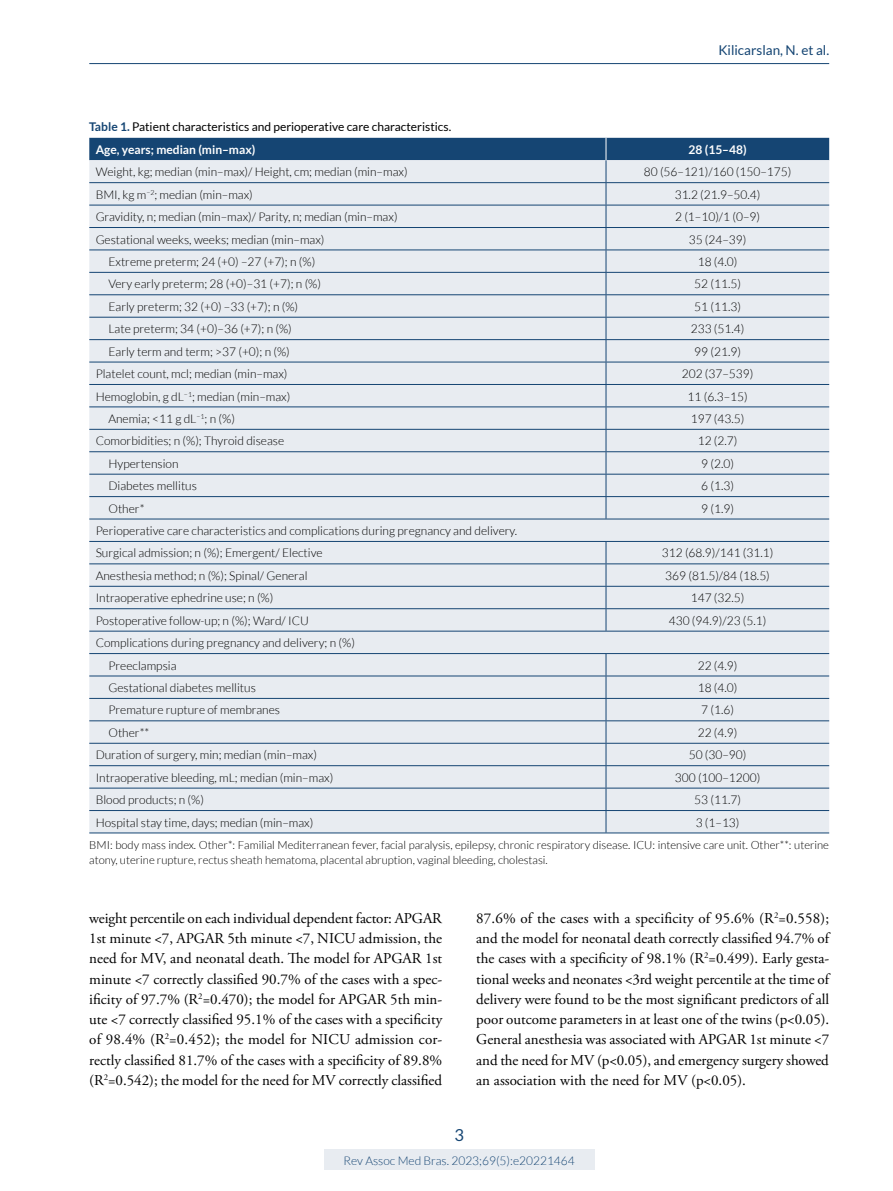
<style>
.page{position:relative;width:893px;height:1191px;background:#fff}
.page>*{position:absolute;margin:0;border:0;box-sizing:border-box;transform-origin:0 0}
.t1{font:16.5px "Lato";color:#154573}
.t2{font:15px/20.2px "Adobe Garamond Pro";color:#000;text-align:justify}
.t3{font:13.5px "Lato";color:#154573}
.t4{font:300 12px/22.4px "Lato";color:#000}
.t5{font:12px/22.4px "Lato";color:#000}
.t6{font:300 12px "Lato";color:#154573}
.t7{font:700 12px "Lato";color:#fff}
.t8{font:300 11.25px/15px "Lato";color:#000}
.s1{font-weight:700;color:#154573}
.s2{font-weight:700;color:#fff}
</style>
<div class="page">
<div style="left:324px;top:1149px;width:270px;height:21px;background:#e8ecf1"></div>
<hr style="left:89px;top:63px;width:740px;height:1px;background:#154573">
<div style="left:89px;top:519px;width:740px;height:313px;background:#e8ecf1"></div>
<hr style="left:89px;top:518px;width:517px;height:1px;background:#154573">
<hr style="left:606px;top:518px;width:223px;height:1px;background:#154573">
<hr style="left:89px;top:541px;width:517px;height:1px;background:#154573">
<hr style="left:606px;top:541px;width:223px;height:1px;background:#154573">
<hr style="left:89px;top:563px;width:517px;height:1px;background:#154573">
<hr style="left:606px;top:563px;width:223px;height:1px;background:#154573">
<hr style="left:89px;top:586px;width:517px;height:1px;background:#154573">
<hr style="left:606px;top:586px;width:223px;height:1px;background:#154573">
<hr style="left:89px;top:608px;width:517px;height:1px;background:#154573">
<hr style="left:606px;top:608px;width:223px;height:1px;background:#154573">
<svg style="left:606px;top:542px;width:1px;height:89px"></svg>
<hr style="left:89px;top:631px;width:517px;height:1px;background:#154573">
<hr style="left:606px;top:631px;width:223px;height:1px;background:#154573">
<hr style="left:89px;top:653px;width:517px;height:1px;background:#154573">
<hr style="left:606px;top:653px;width:223px;height:1px;background:#154573">
<hr style="left:89px;top:675px;width:517px;height:1px;background:#154573">
<hr style="left:606px;top:675px;width:223px;height:1px;background:#154573">
<hr style="left:89px;top:698px;width:517px;height:1px;background:#154573">
<hr style="left:606px;top:698px;width:223px;height:1px;background:#154573">
<hr style="left:89px;top:720px;width:517px;height:1px;background:#154573">
<hr style="left:606px;top:720px;width:223px;height:1px;background:#154573">
<hr style="left:89px;top:743px;width:517px;height:1px;background:#154573">
<hr style="left:606px;top:743px;width:223px;height:1px;background:#154573">
<hr style="left:89px;top:765px;width:517px;height:1px;background:#154573">
<hr style="left:606px;top:765px;width:223px;height:1px;background:#154573">
<hr style="left:89px;top:787px;width:517px;height:1px;background:#154573">
<hr style="left:606px;top:787px;width:223px;height:1px;background:#154573">
<hr style="left:89px;top:810px;width:517px;height:1px;background:#154573">
<hr style="left:606px;top:810px;width:223px;height:1px;background:#154573">
<svg style="left:606px;top:654px;width:1px;height:178px"></svg>
<hr style="left:89px;top:832px;width:517px;height:1px;background:#154573">
<hr style="left:606px;top:832px;width:223px;height:1px;background:#154573">
<svg style="left:89px;top:138px;width:740px;height:380px;background:#d3dbe4"></svg>
<p class="t5" style="left:96px;top:116px;width:357px;text-indent:-6px"><span class="s1">Table 1.</span> Patient characteristics and perioperative care characteristics.<br><span class="s2">Age, years; median (min–max)</span></p>
<p class="t3" style="left:718px;top:43px;width:112px">Kilicarslan, N. et al.</p>
<p class="t7" style="left:689px;top:143px;width:60px">28 (15–48)</p>
<p class="t4" style="left:96px;top:161px;width:313px">Weight, kg; median (min–max)/ Height, cm; median (min–max)</p>
<p class="t4" style="left:644px;top:161px;width:149px">80 (56–121)/160 (150–175)</p>
<p class="t4" style="left:96px;top:183px;width:159px">BMI, kg m<sup>−2</sup>; median (min–max)</p>
<p class="t4" style="left:675px;top:183px;width:87px">31.2 (21.9–50.4)</p>
<p class="t4" style="left:96px;top:206px;width:303px">Gravidity, n; median (min–max)/ Parity, n; median (min–max)</p>
<p class="t4" style="left:675px;top:206px;width:87px">2 (1–10)/1 (0–9)</p>
<p class="t4" style="left:96px;top:228px;width:230px">Gestational weeks, weeks; median (min–max)</p>
<p class="t4" style="left:689px;top:228px;width:59px">35 (24–39)</p>
<p class="t4" style="left:108px;top:250px;width:208px">Extreme preterm; 24 (+0) –27 (+7); n (%)</p>
<p class="t4" style="left:698px;top:250px;width:41px">18 (4.0)</p>
<p class="t4" style="left:108px;top:273px;width:214px">Very early preterm; 28 (+0)–31 (+7); n (%)</p>
<p class="t4" style="left:694px;top:273px;width:48px">52 (11.5)</p>
<p class="t4" style="left:108px;top:295px;width:191px">Early preterm; 32 (+0) –33 (+7); n (%)</p>
<p class="t4" style="left:694px;top:295px;width:48px">51 (11.3)</p>
<p class="t4" style="left:108px;top:318px;width:185px">Late preterm; 34 (+0)–36 (+7); n (%)</p>
<p class="t4" style="left:691px;top:318px;width:55px">233 (51.4)</p>
<p class="t4" style="left:108px;top:340px;width:183px">Early term and term; &gt;37 (+0); n (%)</p>
<p class="t4" style="left:694px;top:340px;width:48px">99 (21.9)</p>
<p class="t4" style="left:96px;top:363px;width:193px">Platelet count, mcl; median (min–max)</p>
<p class="t4" style="left:682px;top:363px;width:73px">202 (37–539)</p>
<p class="t4" style="left:96px;top:385px;width:196px">Hemoglobin, g dL<sup>−1</sup>; median (min–max)</p>
<p class="t4" style="left:687px;top:385px;width:62px">11 (6.3–15)</p>
<p class="t4" style="left:108px;top:407px;width:128px">Anemia; &lt;11 g dL<sup>−1</sup>; n (%)</p>
<p class="t4" style="left:691px;top:407px;width:55px">197 (43.5)</p>
<p class="t4" style="left:96px;top:430px;width:190px">Comorbidities; n (%); Thyroid disease</p>
<p class="t4" style="left:698px;top:430px;width:41px">12 (2.7)</p>
<p class="t4" style="left:108px;top:452px;width:72px">Hypertension</p>
<p class="t4" style="left:701px;top:452px;width:34px">9 (2.0)</p>
<p class="t4" style="left:108px;top:475px;width:90px">Diabetes mellitus</p>
<p class="t4" style="left:701px;top:475px;width:34px">6 (1.3)</p>
<p class="t4" style="left:108px;top:497px;width:38px">Other*</p>
<p class="t4" style="left:701px;top:497px;width:34px">9 (1.9)</p>
<p class="t4" style="left:96px;top:519px;width:423px">Perioperative care characteristics and complications during pregnancy and delivery.<br>Surgical admission; n (%); Emergent/ Elective</p>
<p class="t4" style="left:662px;top:542px;width:113px">312 (68.9)/141 (31.1)</p>
<p class="t4" style="left:96px;top:564px;width:213px">Anesthesia method; n (%); Spinal/ General</p>
<p class="t4" style="left:665px;top:564px;width:106px">369 (81.5)/84 (18.5)</p>
<p class="t4" style="left:96px;top:587px;width:179px">Intraoperative ephedrine use; n (%)</p>
<p class="t4" style="left:691px;top:587px;width:55px">147 (32.5)</p>
<p class="t4" style="left:96px;top:609px;width:215px">Postoperative follow-up; n (%); Ward/ ICU</p>
<p class="t4" style="left:669px;top:609px;width:99px">430 (94.9)/23 (5.1)</p>
<p class="t4" style="left:108px;top:632px;width:248px;text-indent:-13px">Complications during pregnancy and delivery; n (%)<br>Preeclampsia</p>
<p class="t4" style="left:698px;top:654px;width:41px">22 (4.9)</p>
<p class="t4" style="left:108px;top:676px;width:149px">Gestational diabetes mellitus</p>
<p class="t4" style="left:698px;top:676px;width:41px">18 (4.0)</p>
<p class="t4" style="left:108px;top:699px;width:173px">Premature rupture of membranes</p>
<p class="t4" style="left:701px;top:699px;width:34px">7 (1.6)</p>
<p class="t4" style="left:108px;top:721px;width:42px">Other**</p>
<p class="t4" style="left:698px;top:721px;width:41px">22 (4.9)</p>
<p class="t4" style="left:96px;top:744px;width:223px">Duration of surgery, min; median (min–max)</p>
<p class="t4" style="left:689px;top:744px;width:59px">50 (30–90)</p>
<p class="t4" style="left:96px;top:766px;width:239px">Intraoperative bleeding, mL; median (min–max)</p>
<p class="t4" style="left:675px;top:766px;width:87px">300 (100–1200)</p>
<p class="t4" style="left:96px;top:788px;width:110px">Blood products; n (%)</p>
<p class="t4" style="left:694px;top:788px;width:48px">53 (11.7)</p>
<p class="t4" style="left:96px;top:811px;width:219px">Hospital stay time, days; median (min–max)</p>
<p class="t4" style="left:696px;top:811px;width:45px">3 (1–13)</p>
<p class="t8" style="left:89px;top:837px;width:741px">BMI: body mass index. Other*: Familial Mediterranean fever, facial paralysis, epilepsy, chronic respiratory disease. ICU: intensive care unit. Other**: uterine atony, uterine rupture, rectus sheath hematoma, placental abruption, vaginal bleeding, cholestasi.</p>
<p class="t2" style="left:89px;top:908px;width:355px">weight percentile on each individual dependent factor: APGAR 1st minute &lt;7, APGAR 5th minute &lt;7, NICU admission, the need for MV, and neonatal death. The model for APGAR 1st minute &lt;7 correctly classified 90.7% of the cases with a spec&shy;ificity of 97.7% (R<sup>2</sup>=0.470); the model for APGAR 5th min&shy;ute &lt;7 correctly classified 95.1% of the cases with a specificity of 98.4% (R<sup>2</sup>=0.452); the model for NICU admission cor&shy;rectly classified 81.7% of the cases with a specificity of 89.8% (R<sup>2</sup>=0.542); the model for the need for MV correctly classified</p>
<p class="t2" style="left:476px;top:908px;width:355px">87.6% of the cases with a specificity of 95.6% (R<sup>2</sup>=0.558); and the model for neonatal death correctly classified 94.7% of the cases with a specificity of 98.1% (R<sup>2</sup>=0.499). Early gesta&shy;tional weeks and neonates &lt;3rd weight percentile at the time of delivery were found to be the most significant predictors of all poor outcome parameters in at least one of the twins (p&lt;0.05).<br>General anesthesia was associated with APGAR 1st minute &lt;7 and the need for MV (p&lt;0.05), and emergency surgery showed an association with the need for MV (p&lt;0.05).</p>
<h1 class="t1" style="left:454px;top:1126px;width:11px">3</h1>
<p class="t6" style="left:344px;top:1154px;width:233px">Rev Assoc Med Bras. 2023;69(5):e20221464</p>
</div>
